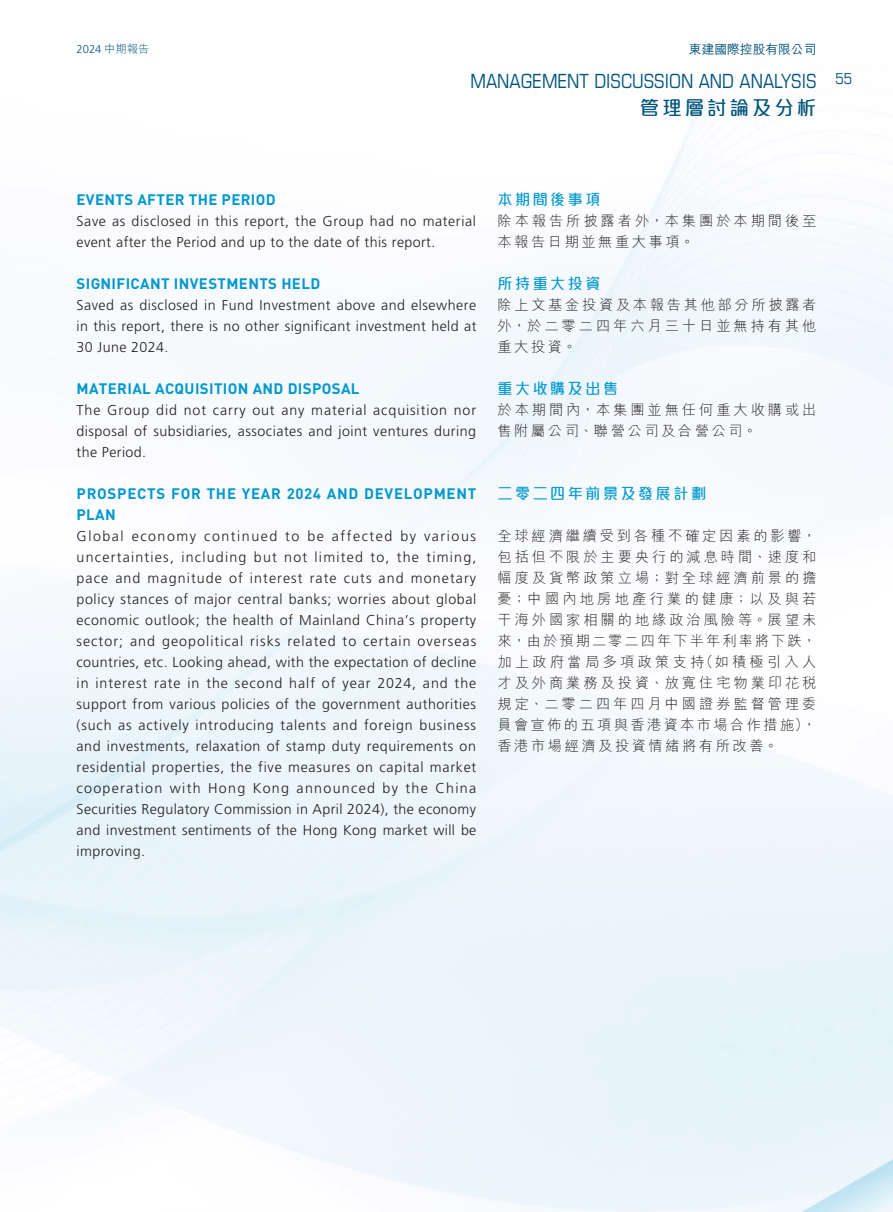
<style>
.page{position:relative;width:893px;height:1212px;background:#fff}
.page>*{position:absolute;margin:0;border:0;box-sizing:border-box;transform-origin:0 0}
.t1{font:condensed 19.5px "Eurostile LT Std";color:#00557a}
.t2{font:500 19.5px "M Elle HK";letter-spacing:.15em;color:#00557a}
._01_Heading_1{font:700 15px "DIN Pro";letter-spacing:.025em;color:#0098ce}
._01_Heading_1-2{font:700 15px/21px "DIN Pro";letter-spacing:.05em;color:#0098ce}
._01_Heading_1-3{font:500 15px "M Elle HK";letter-spacing:.175em;color:#0098ce}
._00_Body_text{font:300 14.25px/21px "Frutiger LT Std";letter-spacing:.03em;color:#231f20;text-align:justify}
._00_Body_text-2{font:300 14.25px/21px "M Hei HK";letter-spacing:.19em;color:#231f20}
.t3{font:500 12.75px "M Hei HK";color:#00557a}
.t4{font:300 11.25px "Frutiger LT Std";color:#00557a}
.s1{font-family:"M Hei HK"}
</style>
<div class="page">
<p class="t4" style="left:77px;top:42px;width:74px">2024 <span class="s1">中期報告</span></p>
<p class="t3" style="left:689px;top:40px;width:129px">東建國際控股有限公司</p>
<h1 class="t1" style="left:470px;top:69px;width:383px">MANAGEMENT DISCUSSION AND ANALYSIS <sup>55</sup></h1>
<h1 class="t2" style="left:640px;top:98px;width:178px">管理層討論及分析</h1>
<p class="_01_Heading_1" style="left:77px;top:189px;width:201px">EVENTS AFTER THE PERIOD</p>
<p class="_00_Body_text" style="left:77px;top:211px;width:401px">Save as disclosed in this report, the Group had no material event after the Period and up to the date of this report.</p>
<p class="_01_Heading_1" style="left:77px;top:273px;width:245px">SIGNIFICANT INVESTMENTS HELD</p>
<p class="_00_Body_text" style="left:77px;top:295px;width:401px">Saved as disclosed in Fund Investment above and elsewhere in this report, there is no other significant investment held at 30 June 2024.</p>
<p class="_01_Heading_1" style="left:77px;top:378px;width:285px">MATERIAL ACQUISITION AND DISPOSAL</p>
<p class="_00_Body_text" style="left:77px;top:400px;width:401px">The Group did not carry out any material acquisition nor disposal of subsidiaries, associates and joint ventures during the Period.</p>
<p class="_01_Heading_1-2" style="left:77px;top:482px;width:401px">PROSPECTS FOR THE YEAR 2024 AND DEVELOPMENT<br>PLAN</p>
<p class="_00_Body_text" style="left:77px;top:526px;width:401px">Global economy continued to be affected by various uncertainties, including but not limited to, the timing, pace and magnitude of interest rate cuts and monetary policy stances of major central banks; worries about global economic outlook; the health of Mainland China’s property sector; and geopolitical risks related to certain overseas countries, etc. Looking ahead, with the expectation of decline in interest rate in the second half of year 2024, and the support from various policies of the government authorities (such as actively introducing talents and foreign business and investments, relaxation of stamp duty requirements on residential properties, the five measures on capital market cooperation with Hong Kong announced by the China Securities Regulatory Commission in April 2024), the economy and investment sentiments of the Hong Kong market will be improving.</p>
<p class="_01_Heading_1-3" style="left:497px;top:192px;width:104px">本期間後事項</p>
<p class="_00_Body_text-2" style="left:497px;top:210px;width:320px">除本報告所披露者外，本集團於本期間後至本報告日期並無重大事項。</p>
<p class="_01_Heading_1-3" style="left:497px;top:276px;width:104px">所持重大投資</p>
<p class="_00_Body_text-2" style="left:497px;top:294px;width:320px;text-align:justify">除上文基金投資及本報告其他部分所披露者外，於二零二四年六月三十日並無持有其他重大投資。</p>
<p class="_01_Heading_1-3" style="left:497px;top:381px;width:122px">重大收購及出售</p>
<p class="_00_Body_text-2" style="left:497px;top:399px;width:320px">於本期間內，本集團並無任何重大收購或出售附屬公司、聯營公司及合營公司。</p>
<p class="_01_Heading_1-3" style="left:497px;top:486px;width:210px">二零二四年前景及發展計劃</p>
<p class="_00_Body_text-2" style="left:497px;top:525px;width:320px;text-align:justify">全球經濟繼續受到各種不確定因素的影響，包括但不限於主要央行的減息時間、速度和幅度及貨幣政策立場；對全球經濟前景的擔憂；中國內地房地產行業的健康；以及與若干海外國家相關的地緣政治風險等。展望未來，由於預期二零二四年下半年利率將下跌，加上政府當局多項政策支持（如積極引入人才及外商業務及投資、放寬住宅物業印花稅規定、二零二四年四月中國證券監督管理委員會宣佈的五項與香港資本市場合作措施），香港市場經濟及投資情緒將有所改善。</p>
</div>
